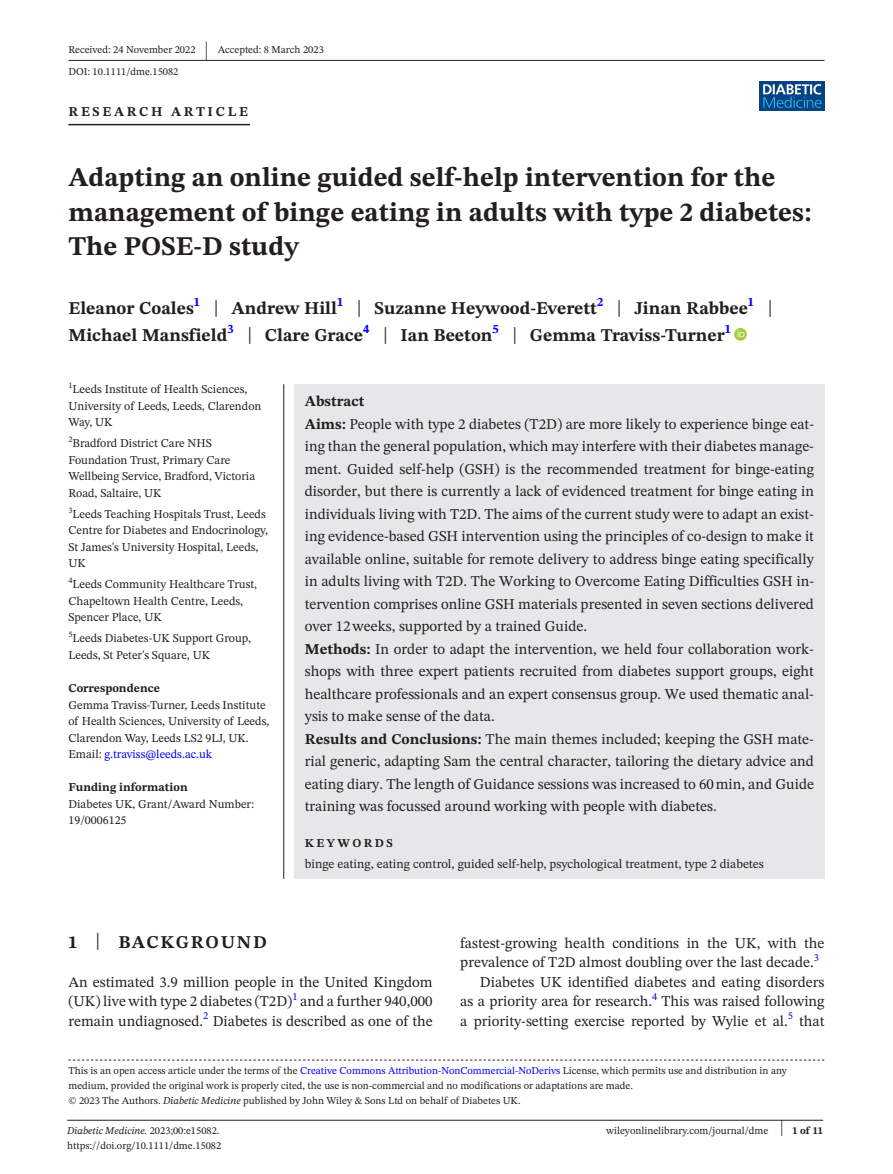
<style>
.page{position:relative;width:893px;height:1174px;background:#fff}
.page>*{position:absolute;margin:0;border:0;box-sizing:border-box;transform-origin:0 0}
.t1{font:700 27px/34.5px "STIX Two Text";color:#231f20}
.t2{font:25.65px "STIX Two Text";color:#231f20;scale:.49 1}
.t3{font:700 18px/27px "STIX Two Text";color:#231f20}
.t4{font:700 18px "STIX Two Text";letter-spacing:.1em;color:#231f20}
.t5{font:15px/22.5px "STIX Two Text";color:#231f20}
.t6{font:700 13.5px "STIX Two Text";letter-spacing:.2em;color:#231f20}
.t7{font:12.75px "STIX Two Text";color:#231f20}
.t8{font:12px/16.5px "STIX Two Text";color:#231f20}
.t9{font:700 12px "STIX Two Text";color:#231f20}
.t10{font:700 12px "STIX Two Text";letter-spacing:.2em;color:#231f20}
.t11{font:10.5px/15px "STIX Two Text";color:#231f20}
.t12{font:italic 10.5px "STIX Two Text";color:#231f20}
.t13{font:700 10.5px "STIX Two Text";color:#231f20}
.t14{font:10.5px "STIX Two Text";color:#00f}
.s1{font-weight:400;font-size:23.4px}
.s2{color:#00f}
.s3{font-weight:700}
.s4{font-weight:400;font-size:23.7px}
.s5{font-style:italic}
.s6{font-style:normal}
.s7{font-weight:400;font-size:22.2px}
</style>
<div class="page">
<hr style="left:67px;top:1119px;width:756px;height:1px;background:#231f20">
<div style="left:759px;top:81px;width:65px;height:30px;background:#054286"></div>
<svg style="left:763px;top:84px;width:59px;height:24px"></svg>
<hr style="left:68px;top:60px;width:756px;height:1px;background:#231f20">
<hr style="left:68px;top:124px;width:182px;height:1px;background:#231f20">
<svg style="left:734px;top:328px;width:13px;height:13px"></svg>
<svg style="left:737px;top:330px;width:7px;height:7px"></svg>
<svg style="left:68px;top:1059px;width:756px;height:1px"></svg>
<div style="left:294px;top:384px;width:530px;height:495px;background:#e6e7e9"></div>
<hr style="left:283px;top:384px;width:1px;height:495px;background:#231f20">
<p class="t11" style="left:68px;top:42px;width:129px">Received: 24 November 2022</p>
<h2 class="t2" style="left:205px;top:32px;width:8px">|</h2>
<p class="t11" style="left:218px;top:42px;width:108px">Accepted: 8 March 2023</p>
<p class="t11" style="left:68px;top:64px;width:112px">DOI: 10.1111/dme.15082</p>
<p class="t6" style="left:68px;top:101px;width:181px">RESEARCH ARTICLE</p>
<h1 class="t1" style="left:68px;top:161px;width:744px">Adapting an online guided self-help intervention for the management of binge eating in adults with type 2 diabetes:<br>The POSE-D study</h1>
<p class="t3" style="left:68px;top:295px;width:706px">Eleanor Coales<sup>1</sup> <span class="s1">|</span> Andrew Hill<sup>1</sup> <span class="s1">|</span> Suzanne Heywood-Everett<sup>2</sup> <span class="s1">|</span> Jinan Rabbee<sup>1</sup> <span class="s1">|<br></span>Michael Mansfield<sup>3</sup> <span class="s1">|</span> Clare Grace<sup>4</sup> <span class="s1">|</span> Ian Beeton<sup>5</sup> <span class="s1">|</span> Gemma Traviss-Turner<sup>1</sup></p>
<p class="t8" style="left:68px;top:381px;width:194px"><sup>1</sup>Leeds Institute of Health Sciences,<br>University of Leeds, Leeds, Clarendon<br>Way, UK</p>
<p class="t8" style="left:68px;top:435px;width:188px"><sup>2</sup>Bradford District Care NHS<br>Foundation Trust, Primary Care<br>Wellbeing Service, Bradford, Victoria<br>Road, Saltaire, UK</p>
<p class="t8" style="left:68px;top:505px;width:201px"><sup>3</sup>Leeds Teaching Hospitals Trust, Leeds<br>Centre for Diabetes and Endocrinology,<br>St James's University Hospital, Leeds,<br>UK</p>
<p class="t8" style="left:68px;top:576px;width:190px"><sup>4</sup>Leeds Community Healthcare Trust,<br>Chapeltown Health Centre, Leeds,<br>Spencer Place, UK</p>
<p class="t8" style="left:68px;top:630px;width:184px"><sup>5</sup>Leeds Diabetes-UK Support Group,<br>Leeds, St Peter's Square, UK</p>
<p class="t9" style="left:68px;top:679px;width:93px">Correspondence</p>
<p class="t8" style="left:68px;top:696px;width:202px">Gemma Traviss-Turner, Leeds Institute of Health Sciences, University of Leeds, Clarendon Way, Leeds LS2 9LJ, UK.<br>Email: <span class="s2">g.traviss@leeds.ac.uk</span></p>
<p class="t9" style="left:68px;top:778px;width:121px">Funding information</p>
<p class="t8" style="left:68px;top:795px;width:187px">Diabetes UK, Grant/Award Number:<br>19/0006125</p>
<p class="t5" style="left:305px;top:390px;width:511px"><span class="s3">Abstract<br>Aims:</span> People with type 2 diabetes (T2D) are more likely to experience binge eat&shy;ing than the general population, which may interfere with their diabetes manage&shy;ment. Guided self-help (GSH) is the recommended treatment for binge-eating disorder, but there is currently a lack of evidenced treatment for binge eating in individuals living with T2D. The aims of the current study were to adapt an exist&shy;ing evidence-based GSH intervention using the principles of co-design to make it available online, suitable for remote delivery to address binge eating specifically in adults living with T2D. The Working to Overcome Eating Difficulties GSH in&shy;tervention comprises online GSH materials presented in seven sections delivered over 12weeks, supported by a trained Guide.<br><span class="s3">Methods:</span> In order to adapt the intervention, we held four collaboration work&shy;shops with three expert patients recruited from diabetes support groups, eight healthcare professionals and an expert consensus group. We used thematic anal&shy;ysis to make sense of the data.<br><span class="s3">Results and Conclusions:</span> The main themes included; keeping the GSH mate&shy;rial generic, adapting Sam the central character, tailoring the dietary advice and eating diary. The length of Guidance sessions was increased to 60min, and Guide training was focussed around working with people with diabetes.</p>
<p class="t10" style="left:305px;top:834px;width:90px">KEYWORDS</p>
<p class="t7" style="left:305px;top:855px;width:461px">binge eating, eating control, guided self-help, psychological treatment, type 2 diabetes</p>
<p class="t4" style="left:68px;top:929px;width:200px">1 <span class="s4">|</span> BACKGROUND</p>
<p class="t5" style="left:68px;top:972px;width:366px;line-height:19.5px">An estimated 3.9 million people in the United Kingdom (UK) live with type 2 diabetes (T2D)</p>
<p class="t14" style="left:292px;top:988px;width:7px">1</p>
<p class="t5" style="left:300px;top:990px;width:134px">and a further 940,000</p>
<p class="t5" style="left:68px;top:1009px;width:136px">remain undiagnosed.</p>
<p class="t14" style="left:203px;top:1008px;width:7px">2</p>
<p class="t5" style="left:213px;top:1009px;width:222px">Diabetes is described as one of the</p>
<p class="t5" style="left:460px;top:933px;width:366px;line-height:19.5px">fastest-growing health conditions in the UK, with the prevalence of T2D almost doubling over the last decade.</p>
<p class="t14" style="left:814px;top:949px;width:7px">3</p>
<p class="t5" style="left:460px;top:972px;width:366px;line-height:19.5px;text-indent:20px">Diabetes UK identified diabetes and eating disorders as a priority area for research.</p>
<p class="t14" style="left:652px;top:988px;width:7px">4</p>
<p class="t5" style="left:460px;top:991px;width:366px;line-height:19.5px;text-indent:201px">This was raised following a priority-setting exercise reported by Wylie et al.</p>
<p class="t14" style="left:788px;top:1008px;width:7px">5</p>
<p class="t5" style="left:799px;top:1009px;width:27px">that</p>
<p class="t11" style="left:68px;top:1063px;width:720px">This is an open access article under the terms of the <span class="s2">Creative Commons Attribution-NonCommercial-NoDerivs</span> License, which permits use and distribution in any medium, provided the original work is properly cited, the use is non-commercial and no modifications or adaptations are made.<br>© 2023 The Authors. <span class="s5">Diabetic Medicine</span> published by John Wiley &amp; Sons Ltd on behalf of Diabetes UK.</p>
<p class="t12" style="left:67px;top:1123px;width:154px">Diabetic Medicine. <span class="s6">2023;00:e15082.</span></p>
<p class="t13" style="left:780px;top:1123px;width:45px"><span class="s7">|</span> 1 of 11</p>
<p class="t11" style="left:67px;top:1138px;width:156px">https://doi.org/10.1111/dme.15082</p>
<p class="t11" style="left:606px;top:1123px;width:164px">wileyonlinelibrary.com/journal/dme</p>
</div>
